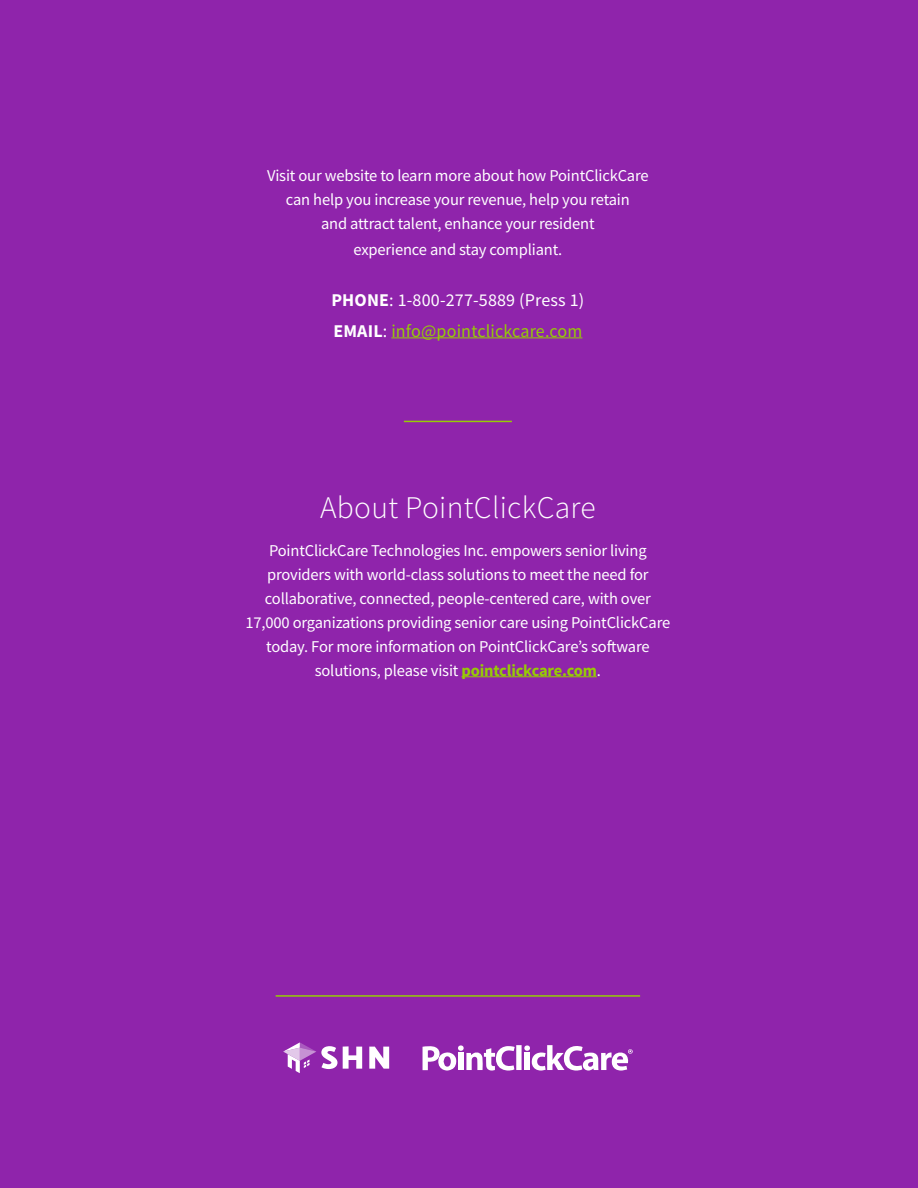
<style>
.page{position:relative;width:918px;height:1188px;background:#8f24ab}
.page>*{position:absolute;margin:0;border:0;box-sizing:border-box;transform-origin:0 0}
.t1{font:300 31.5px "Source Sans Pro";letter-spacing:.01em;color:#fff}
.t2{font:18px/30.8px "Source Sans Pro";letter-spacing:.01em;color:#fff}
.t3{font:16.5px/24px "Source Sans Pro";letter-spacing:-.01em;color:#fff;text-align:center}
.s1{font-weight:700}
.s2{color:#96cc05}
.s3{font-weight:700;color:#97cc04}
</style>
<div class="page">
<hr style="left:391px;top:337px;width:191px;height:1px;background:#96cc05">
<hr style="left:461px;top:676px;width:136px;height:1px;background:#97cc04">
<hr style="left:404px;top:421px;width:108px;height:1px;background:#96cc05">
<svg style="left:423px;top:1045px;width:210px;height:26px"></svg>
<svg style="left:283px;top:1042px;width:54px;height:31px"></svg>
<svg style="left:343px;top:1046px;width:19px;height:23px"></svg>
<svg style="left:369px;top:1047px;width:20px;height:22px"></svg>
<hr style="left:276px;top:995px;width:364px;height:2px;background:#96cc05">
<p class="t3" style="left:267px;top:164px;width:383px">Visit our website to learn more about how PointClickCare can help you increase your revenue, help you retain<br>and attract talent, enhance your resident</p>
<p class="t3" style="left:353px;top:237px;width:210px">experience and stay compliant.</p>
<p class="t2" style="left:331px;top:284px;width:255px"><span class="s1">PHONE</span>: 1-800-277-5889 (Press 1)<br><span class="s1">EMAIL</span>: <span class="s2">info@pointclickcare.com</span></p>
<h1 class="t1" style="left:320px;top:488px;width:277px">About PointClickCare</h1>
<p class="t3" style="left:246px;top:538px;width:426px">PointClickCare Technologies Inc. empowers senior living providers with world-class solutions to meet the need for collaborative, connected, people-centered care, with over 17,000 organizations providing senior care using PointClickCare today. For more information on PointClickCare’s software solutions, please visit <span class="s3">pointclickcare.com</span>.</p>
</div>
